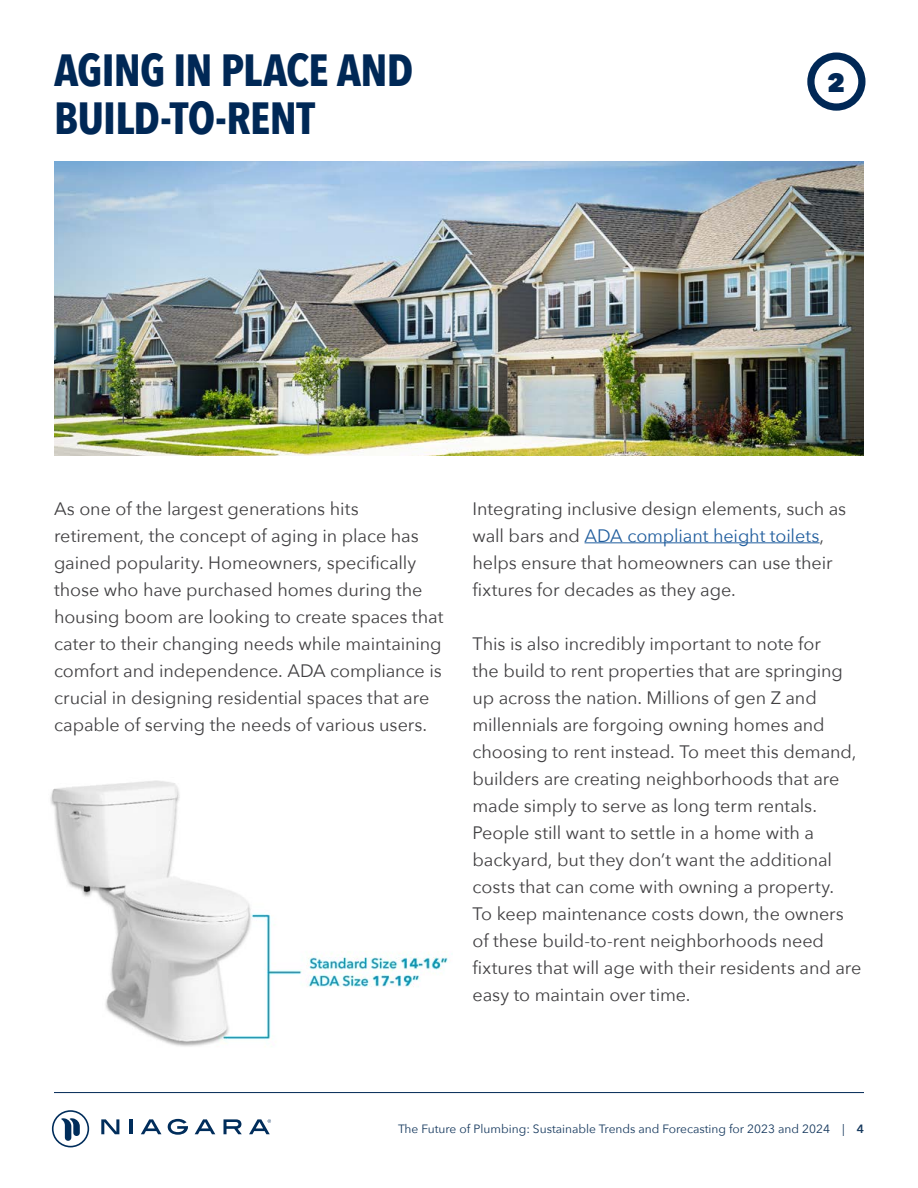
<style>
.page{position:relative;width:918px;height:1188px;background:#fff}
.page>*{position:absolute;margin:0;border:0;box-sizing:border-box;transform-origin:0 0}
.t1{font:700 45px/48px "Avenir Next Condensed";letter-spacing:-.015em;color:#002856}
.t2{font:800 25.95px "Avenir Next";color:#002856}
.t3{font:18px/27px "Avenir Next";letter-spacing:-.005em;color:#414042}
.t4{font:12px "Avenir Next";color:#15385d}
.s1{color:#215e9e}
.s2{font-weight:600}
</style>
<div class="page">
<hr style="left:54px;top:1092px;width:810px;height:1px;background:#002856">
<svg style="left:168px;top:1119px;width:20px;height:16px"></svg>
<svg style="left:195px;top:1119px;width:20px;height:15px"></svg>
<svg style="left:224px;top:1119px;width:18px;height:15px"></svg>
<svg style="left:101px;top:1119px;width:18px;height:15px"></svg>
<hr style="left:130px;top:1119px;width:3px;height:15px;background:#002d5b">
<svg style="left:141px;top:1119px;width:20px;height:15px"></svg>
<svg style="left:52px;top:1110px;width:37px;height:37px"></svg>
<svg style="left:249px;top:1119px;width:22px;height:15px"></svg>
<hr style="left:585px;top:542px;width:235px;height:1px;background:#215e9e">
<img style="left:50px;top:780px;width:398px;height:267px">
<img style="left:54px;top:162px;width:810px;height:294px">
<div style="left:807px;top:52px;width:58px;height:59px;border:7px solid #002856;border-radius:50%"></div>
<h1 class="t1" style="left:54px;top:46px;width:361px">AGING IN PLACE AND<br>BUILD-TO-RENT</h1>
<h2 class="t2" style="left:827px;top:66px;width:20px">2</h2>
<p class="t3" style="left:54px;top:494px;width:391px">As one of the largest generations hits retirement, the concept of aging in place has gained popularity. Homeowners, specifically those who have purchased homes during the housing boom are looking to create spaces that cater to their changing needs while maintaining comfort and independence. ADA compliance is crucial in designing residential spaces that are capable of serving the needs of various users.</p>
<p class="t3" style="left:472px;top:494px;width:375px">Integrating inclusive design elements, such as wall bars and <span class="s1">ADA compliant height toilets</span>, helps ensure that homeowners can use their fixtures for decades as they age.</p>
<p class="t3" style="left:472px;top:629px;width:390px">This is also incredibly important to note for<br>the build to rent properties that are springing up across the nation. Millions of gen Z and millennials are forgoing owning homes and choosing to rent instead. To meet this demand, builders are creating neighborhoods that are made simply to serve as long term rentals.<br>People still want to settle in a home with a backyard, but they don’t want the additional costs that can come with owning a property.<br>To keep maintenance costs down, the owners of these build-to-rent neighborhoods need fixtures that will age with their residents and are easy to maintain over time.</p>
<p class="t4" style="left:398px;top:1118px;width:467px">The Future of Plumbing: Sustainable Trends and Forecasting for 2023 and 2024 | <span class="s2">4</span></p>
</div>
